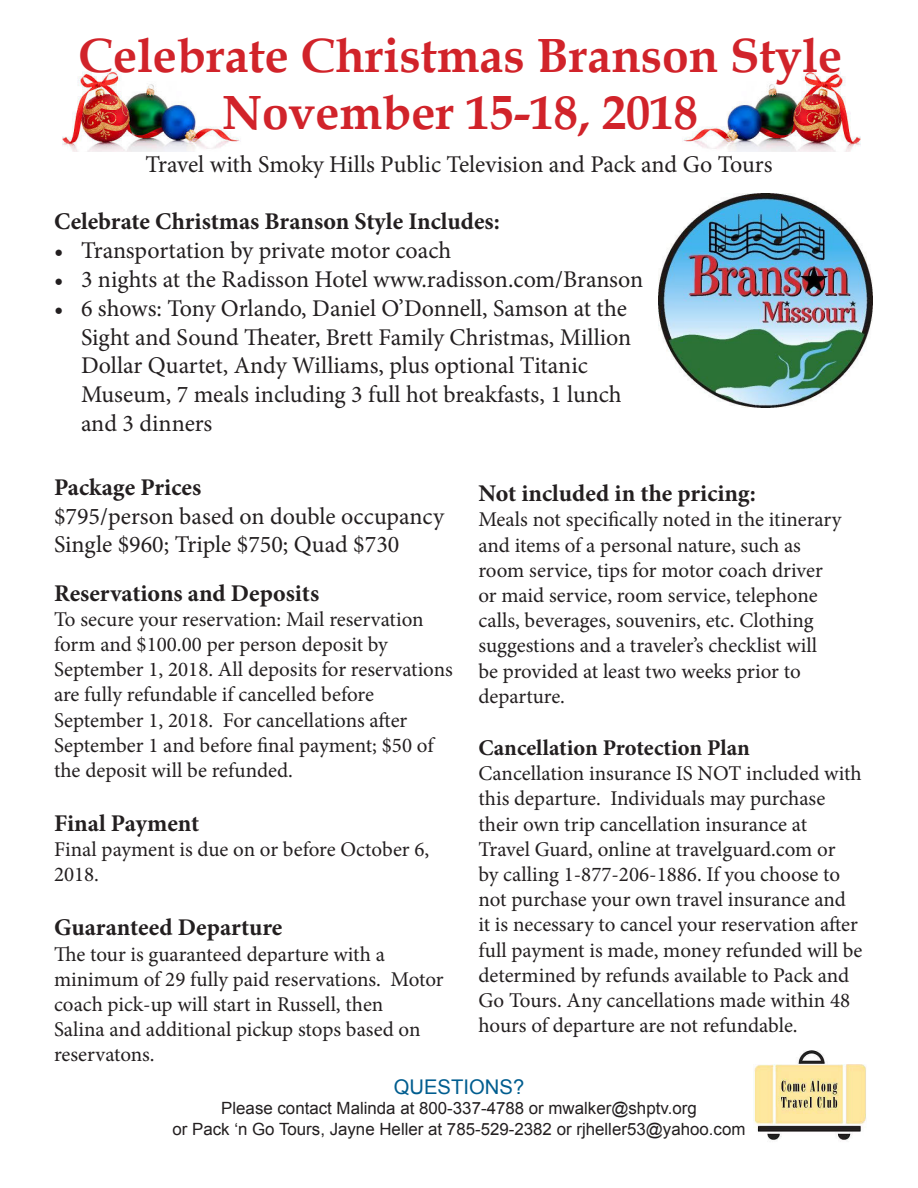
<style>
.page{position:relative;width:918px;height:1188px;background:#fff}
.page>*{position:absolute;margin:0;border:0;box-sizing:border-box;transform-origin:0 0}
.t1{font:700 48px "Book Antiqua";color:#d1232a}
.t2{font:24px/28.8px "Minion Pro";letter-spacing:-.005em;color:#231f20}
.t3{font:700 24px "Minion Pro";color:#231f20}
.t4{font:700 22.5px "Minion Pro";letter-spacing:-.005em;color:#231f20}
.t5{font:21px/25.2px "Minion Pro";color:#231f20}
.t6{font:20.25px "Arial";color:#005d8f}
.t7{font:16.8px "Arial";color:#231f20}
</style>
<div class="page">
<img style="left:62px;top:71px;width:178px;height:80px">
<img style="left:683px;top:71px;width:178px;height:80px">
<img style="left:659px;top:194px;width:213px;height:213px">
<img style="left:754px;top:1050px;width:112px;height:90px">
<p class="t1" style="left:78px;top:27px;width:765px">Celebrate Christmas Branson Style</p>
<p class="t1" style="left:222px;top:85px;width:478px">November 15-18, 2018</p>
<p class="t2" style="left:145px;top:150px;width:629px">Travel with Smoky Hills Public Television and Pack and Go Tours</p>
<p class="t3" style="left:54px;top:205px;width:447px">Celebrate Christmas Branson Style Includes:</p>
<p class="t2" style="left:54px;top:236px;width:399px">• Transportation by private motor coach</p>
<p class="t2" style="left:54px;top:265px;width:591px">• 3 nights at the Radisson Hotel www.radisson.com/Branson</p>
<p class="t2" style="left:81px;top:294px;width:552px;text-indent:-27px">• 6 shows: Tony Orlando, Daniel O’Donnell, Samson at the Sight and Sound Theater, Brett Family Christmas, Million Dollar Quartet, Andy Williams, plus optional Titanic Museum, 7 meals including 3 full hot breakfasts, 1 lunch and 3 dinners</p>
<p class="t3" style="left:54px;top:470px;width:149px">Package Prices</p>
<p class="t2" style="left:54px;top:502px;width:392px">$795/person based on double occupancy</p>
<p class="t2" style="left:54px;top:530px;width:347px">Single $960; Triple $750; Quad $730</p>
<p class="t3" style="left:54px;top:576px;width:267px">Reservations and Deposits</p>
<p class="t5" style="left:54px;top:607px;width:400px">To secure your reservation: Mail reservation form and $100.00 per person deposit by September 1, 2018. All deposits for reservations are fully refundable if cancelled before September 1, 2018. For cancellations after September 1 and before final payment; $50 of the deposit will be refunded.</p>
<p class="t3" style="left:54px;top:806px;width:147px">Final Payment</p>
<p class="t5" style="left:54px;top:837px;width:377px">Final payment is due on or before October 6,<br>2018.</p>
<p class="t3" style="left:54px;top:911px;width:230px">Guaranteed Departure</p>
<p class="t5" style="left:54px;top:941px;width:391px">The tour is guaranteed departure with a minimum of 29 fully paid reservations. Motor coach pick-up will start in Russell, then<br>Salina and additional pickup stops based on reservatons.</p>
<p class="t3" style="left:478px;top:477px;width:279px">Not included in the pricing:</p>
<p class="t5" style="left:478px;top:507px;width:365px">Meals not specifically noted in the itinerary and items of a personal nature, such as room service, tips for motor coach driver or maid service, room service, telephone calls, beverages, souvenirs, etc. Clothing suggestions and a traveler’s checklist will be provided at least two weeks prior to departure.</p>
<p class="t4" style="left:478px;top:732px;width:273px">Cancellation Protection Plan</p>
<p class="t5" style="left:478px;top:761px;width:386px">Cancellation insurance IS NOT included with this departure. Individuals may purchase their own trip cancellation insurance at Travel Guard, online at travelguard.com or<br>by calling 1-877-206-1886. If you choose to not purchase your own travel insurance and it is necessary to cancel your reservation after full payment is made, money refunded will be determined by refunds available to Pack and Go Tours. Any cancellations made within 48 hours of departure are not refundable.</p>
<p class="t6" style="left:394px;top:1074px;width:132px">QUESTIONS?</p>
<p class="t7" style="left:221px;top:1097px;width:477px">Please contact Malinda at 800-337-4788 or mwalker@shptv.org</p>
<p class="t7" style="left:172px;top:1118px;width:574px">or Pack ‘n Go Tours, Jayne Heller at 785-529-2382 or rjheller53@yahoo.com</p>
</div>
